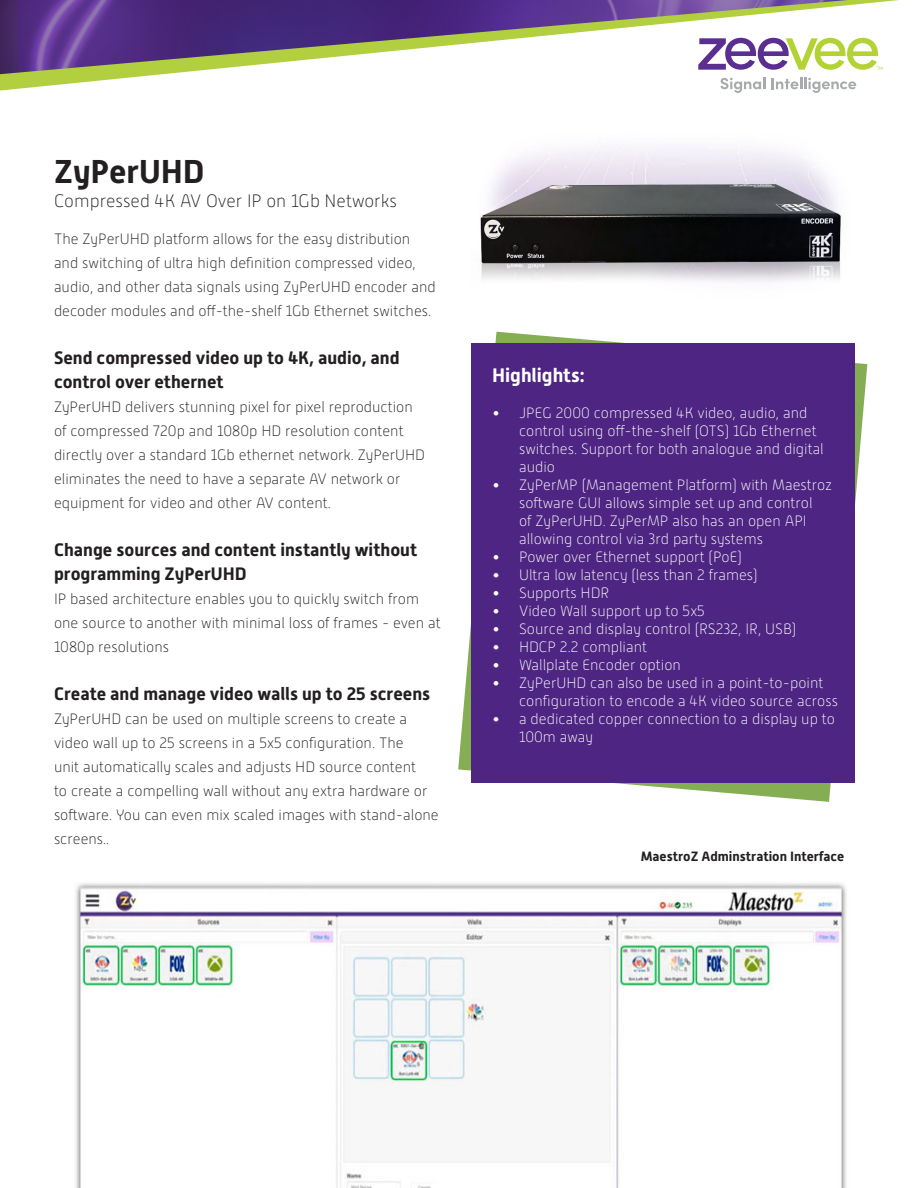
<style>
.page{position:relative;width:918px;height:1188px;background:#fff}
.page>*{position:absolute;margin:0;border:0;box-sizing:border-box;transform-origin:0 0}
.t1{font:700 33px "Alwyn New";color:#231f20}
.t2{font:700 19.5px "Alwyn New";color:#fff}
.t3{font:700 18px/24px "Alwyn New";color:#231f20}
.t4{font:100 18px "Alwyn New";color:#231f20}
.t5{font:100 15px/24px "Alwyn New";color:#231f20}
.t6{font:100 15px/18px "Alwyn New";color:#fff}
.t7{font:700 13.5px "Alwyn New";color:#231f20}
</style>
<div class="page">
<svg style="left:0;top:0;width:899px;height:367px"></svg>
<svg style="left:698px;top:38px;width:185px;height:32px"></svg>
<svg style="left:721px;top:78px;width:44px;height:15px"></svg>
<svg style="left:772px;top:78px;width:84px;height:15px"></svg>
<svg style="left:458px;top:332px;width:409px;height:470px"></svg>
<div style="left:471px;top:343px;width:384px;height:440px;background:#4e2582"></div>
<img style="left:471px;top:133px;width:384px;height:170px">
<img style="left:76px;top:883px;width:771px;height:305px">
<p class="t1" style="left:54px;top:153px;width:152px">ZyPerUHD</p>
<p class="t4" style="left:54px;top:192px;width:344px">Compressed 4K AV Over IP on 1Gb Networks</p>
<p class="t5" style="left:54px;top:227px;width:383px">The ZyPerUHD platform allows for the easy distribution and switching of ultra high definition compressed video, audio, and other data signals using ZyPerUHD encoder and decoder modules and off-the-shelf 1Gb Ethernet switches.</p>
<p class="t3" style="left:54px;top:346px;width:347px">Send compressed video up to 4K, audio, and control over ethernet</p>
<p class="t5" style="left:54px;top:395px;width:373px">ZyPerUHD delivers stunning pixel for pixel reproduction of compressed 720p and 1080p HD resolution content directly over a standard 1Gb ethernet network. ZyPerUHD eliminates the need to have a separate AV network or equipment for video and other AV content.</p>
<p class="t3" style="left:54px;top:538px;width:365px">Change sources and content instantly without programming ZyPerUHD</p>
<p class="t5" style="left:54px;top:587px;width:388px">IP based architecture enables you to quickly switch from one source to another with minimal loss of frames - even at<br>1080p resolutions</p>
<p class="t3" style="left:54px;top:682px;width:378px">Create and manage video walls up to 25 screens</p>
<p class="t5" style="left:54px;top:707px;width:386px">ZyPerUHD can be used on multiple screens to create a video wall up to 25 screens in a 5x5 configuration. The<br>unit automatically scales and adjusts HD source content<br>to create a compelling wall without any extra hardware or software. You can even mix scaled images with stand-alone screens..</p>
<p class="t2" style="left:492px;top:364px;width:94px">Highlights:</p>
<p class="t6" style="left:519px;top:404px;width:306px;text-indent:-27px">• JPEG 2000 compressed 4K video, audio, and control using off-the-shelf (OTS) 1Gb Ethernet switches. Support for both analogue and digital audio</p>
<p class="t6" style="left:519px;top:476px;width:315px;text-indent:-27px">• ZyPerMP (Management Platform) with Maestroz software GUI allows simple set up and control<br>of ZyPerUHD. ZyPerMP also has an open API allowing control via 3rd party systems</p>
<p class="t6" style="left:492px;top:548px;width:251px">• Power over Ethernet support (PoE)</p>
<p class="t6" style="left:492px;top:566px;width:267px">• Ultra low latency (less than 2 frames)</p>
<p class="t6" style="left:492px;top:584px;width:119px">• Supports HDR</p>
<p class="t6" style="left:492px;top:602px;width:214px">• Video Wall support up to 5x5</p>
<p class="t6" style="left:492px;top:620px;width:306px">• Source and display control (RS232, IR, USB)</p>
<p class="t6" style="left:492px;top:638px;width:157px">• HDCP 2.2 compliant</p>
<p class="t6" style="left:492px;top:656px;width:190px">• Wallplate Encoder option</p>
<p class="t6" style="left:519px;top:674px;width:320px;text-indent:-27px">• ZyPerUHD can also be used in a point-to-point configuration to encode a 4K video source across</p>
<p class="t6" style="left:519px;top:710px;width:318px;text-indent:-27px">• a dedicated copper connection to a display up to<br>100m away</p>
<p class="t7" style="left:641px;top:848px;width:205px">MaestroZ Adminstration Interface</p>
</div>
